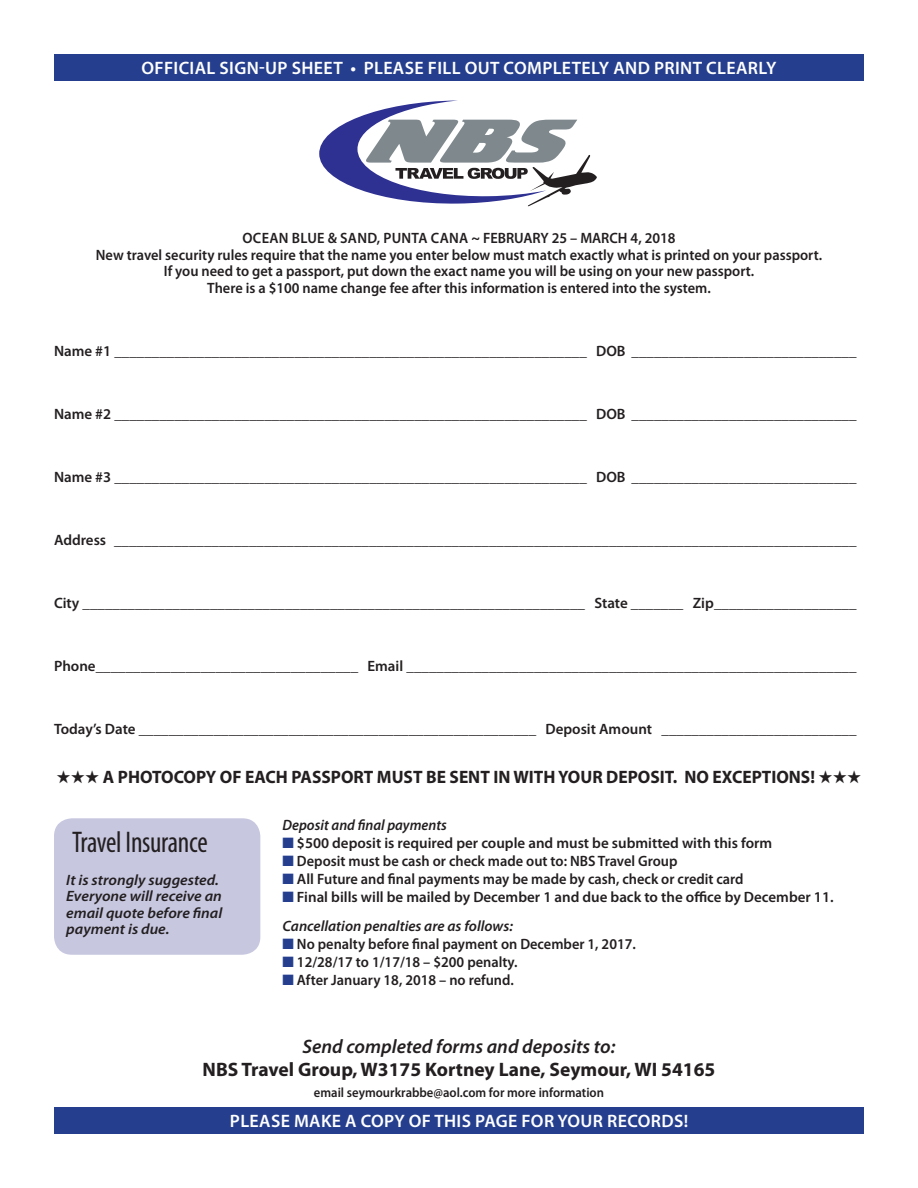
<style>
.page{position:relative;width:918px;height:1188px;background:#fff}
.page>*{position:absolute;margin:0;border:0;box-sizing:border-box;transform-origin:0 0}
.t1{font:condensed 30px "Myriad Pro";letter-spacing:-.01em;color:#231f20;scale:.95 1}
.t2{font:700 19.5px "Myriad Pro";color:#231f20}
.t3{font:italic 600 19.5px "Myriad Pro";color:#231f20}
.t4{font:600 18px "Myriad Pro";letter-spacing:.02em;color:#fff}
.t5{font:700 18px "Myriad Pro";color:#231f20}
.t6{font:600 15px/28.5px "Myriad Pro";color:#231f20}
.t7{font:600 15px/16.5px "Myriad Pro";color:#231f20;text-align:center;scale:.96 1}
.t8{font:italic 600 15px/16.5px "Myriad Pro";color:#231f20;scale:1.05 1}
.t9{font:italic 600 15px "Myriad Pro";color:#231f20;scale:.96 1}
.t10{font:600 13.5px "Myriad Pro";color:#231f20;scale:.94 1}
.s1{color:#253f8e}
.s2{font-style:italic}
</style>
<div class="page">
<svg style="left:319px;top:100px;width:278px;height:107px"></svg>
<div style="left:54px;top:54px;width:810px;height:27px;background:#253f8e"></div>
<div style="left:54px;top:1107px;width:810px;height:27px;background:#253f8e"></div>
<div style="left:54px;top:818px;width:206px;height:137px;background:#c7c7e0;border-radius:18px"></div>
<p class="t4" style="left:142px;top:57px;width:23px">Offic</p>
<p class="t4" style="left:190px;top:57px;width:114px">Ial sign-up sheet</p>
<p class="t4" style="left:350px;top:57px;width:35px">• Please</p>
<p class="t4" style="left:428px;top:57px;width:9px">fill</p>
<p class="t4" style="left:465px;top:57px;width:13px">out</p>
<p class="t4" style="left:504px;top:57px;width:12px">completely</p>
<p class="t4" style="left:613px;top:57px;width:13px">and</p>
<p class="t4" style="left:654px;top:57px;width:11px">print</p>
<p class="t4" style="left:706px;top:57px;width:11px">clearly</p>
<p class="t7" style="left:96px;top:230px;width:758px">OCEAN BLUE &amp; SAND, PUNTA CANA ~ FEBRUARY 25 – MARCH 4, 2018<br>New travel security rules require that the name you enter below must match exactly what is printed on your passport.<br>If you need to get a passport, put down the exact name you will be using on your new passport.<br>There is a $100 name change fee after this information is entered into the system.</p>
<p class="t6" style="left:54px;top:336px;width:804px">Name #1 _______________________________________________________________ DOB ______________________________</p>
<p class="t6" style="left:54px;top:399px;width:804px">Name #2 _______________________________________________________________ DOB ______________________________</p>
<p class="t6" style="left:54px;top:462px;width:804px">Name #3 _______________________________________________________________ DOB ______________________________</p>
<p class="t6" style="left:54px;top:525px;width:804px">Address ___________________________________________________________________________________________________</p>
<p class="t6" style="left:54px;top:588px;width:804px">City ___________________________________________________________________ State _______ Zip___________________</p>
<p class="t6" style="left:54px;top:651px;width:804px">Phone___________________________________ Email ____________________________________________________________</p>
<p class="t6" style="left:54px;top:714px;width:804px">Today’s Date _____________________________________________________ Deposit Amount __________________________</p>
<p class="t5" style="left:57px;top:766px;width:806px">★★★ A PHOTOCOPY OF EACH PASSPORT MUST BE SENT IN WITH YOUR DEPOSIT. NO EXCEPTIONS! ★★★</p>
<h1 class="t1" style="left:72px;top:824px;width:144px">Travel Insurance</h1>
<p class="t8" style="left:66px;top:871px;width:150px">It is strongly suggested.<br>Everyone will receive an email quote before final payment is due.</p>
<p class="t9" style="left:282px;top:816px;width:173px">Deposit and final payments</p>
<p class="t6" style="left:282px;top:829px;width:491px"><span class="s1">■</span> $500 deposit is required per couple and must be submitted with this form</p>
<p class="t7" style="left:282px;top:853px;width:413px"><span class="s1">■</span> Deposit must be cash or check made out to: NBS Travel Group</p>
<p class="t6" style="left:282px;top:865px;width:463px"><span class="s1">■</span> All Future and final payments may be made by cash, check or credit card</p>
<p class="t6" style="left:282px;top:883px;width:553px"><span class="s1">■</span> Final bills will be mailed by December 1 and due back to the office by December 11.<br><span class="s2">Cancellation penalties are as follows:</span></p>
<p class="t7" style="left:282px;top:935px;width:370px"><span class="s1">■</span> No penalty before final payment on December 1, 2017.</p>
<p class="t7" style="left:282px;top:953px;width:246px"><span class="s1">■</span> 12/28/17 to 1/17/18 – $200 penalty.</p>
<p class="t7" style="left:282px;top:971px;width:243px"><span class="s1">■</span> After January 18, 2018 – no refund.</p>
<h2 class="t3" style="left:303px;top:1034px;width:314px">Send completed forms and deposits to:</h2>
<h2 class="t2" style="left:203px;top:1056px;width:514px">NBS Travel Group, W3175 Kortney Lane, Seymour, WI 54165</h2>
<p class="t10" style="left:314px;top:1083px;width:310px">email seymourkrabbe@aol.com for more information</p>
<p class="t4" style="left:230px;top:1110px;width:21px">Please</p>
<p class="t4" style="left:294px;top:1110px;width:79px">makeacopy</p>
<p class="t4" style="left:409px;top:1110px;width:36px">of this</p>
<p class="t4" style="left:475px;top:1110px;width:58px">pagefor</p>
<p class="t4" style="left:558px;top:1110px;width:13px">your</p>
<p class="t4" style="left:607px;top:1110px;width:12px">records</p>
<p class="t4" style="left:684px;top:1110px;width:6px">!</p>
</div>
